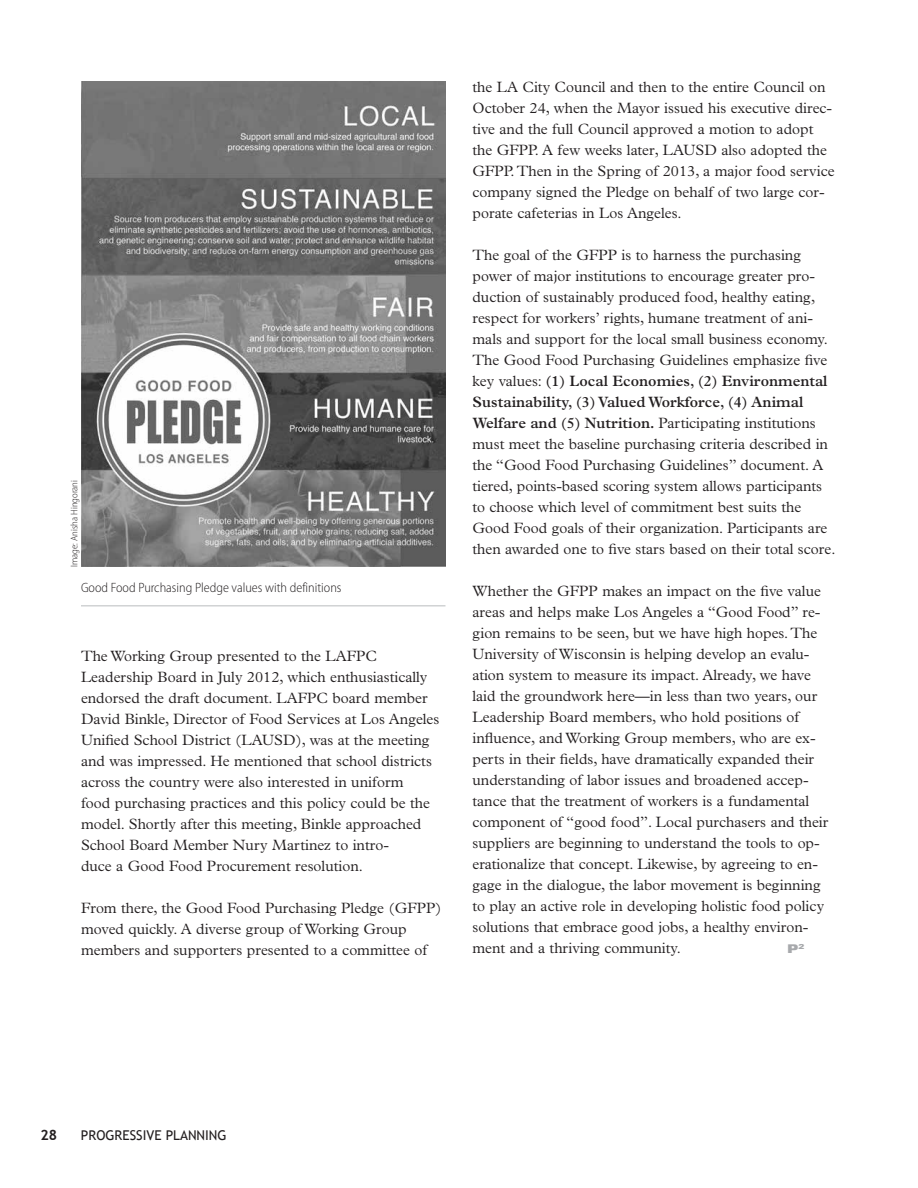
<style>
.page{position:relative;width:918px;height:1188px;background:#fff}
.page>*{position:absolute;margin:0;border:0;box-sizing:border-box;transform-origin:0 0}
.t1{font:300 15px/21px "Plantin";color:#231f20}
.t2{font:700 14.25px "Trebuchet MS";color:#231f20}
.t3{font:300 semi-condensed 13.5px "Myriad Pro";color:#231f20}
.t4{font:13.5px "Trebuchet MS";color:#231f20}
.t5{font:12px "Univers LT Std X Black Ex";color:#a7a9ac}
.t6{font:300 semi-condensed 9.75px "Myriad Pro";color:#231f20}
.s1{font-weight:600}
</style>
<div class="page">
<img style="left:81px;top:81px;width:365px;height:486px">
<hr style="left:81px;top:605px;width:365px;height:2px;background:#d1d3d4">
<p class="t6" style="left:69px;top:567px;width:89px;rotate:-90deg">Image: Anisha Hingorani</p>
<p class="t3" style="left:81px;top:580px;width:262px">Good Food Purchasing Pledge values with definitions</p>
<p class="t1" style="left:81px;top:646px;width:360px">The Working Group presented to the LAFPC Leadership Board in July 2012, which enthusiastically endorsed the draft document. LAFPC board member David Binkle, Director of Food Services at Los Angeles Unified School District (LAUSD), was at the meeting and was impressed. He mentioned that school districts across the country were also interested in uniform<br>food purchasing practices and this policy could be the model. Shortly after this meeting, Binkle approached School Board Member Nury Martinez to intro-<br>duce a Good Food Procurement resolution.</p>
<p class="t1" style="left:81px;top:898px;width:362px">From there, the Good Food Purchasing Pledge (GFPP) moved quickly. A diverse group of Working Group members and supporters presented to a committee of</p>
<p class="t1" style="left:472px;top:77px;width:364px">the LA City Council and then to the entire Council on October 24, when the Mayor issued his executive direc&shy;tive and the full Council approved a motion to adopt the GFPP. A few weeks later, LAUSD also adopted the GFPP. Then in the Spring of 2013, a major food service company signed the Pledge on behalf of two large cor&shy;porate cafeterias in Los Angeles.</p>
<p class="t1" style="left:472px;top:245px;width:364px">The goal of the GFPP is to harness the purchasing power of major institutions to encourage greater pro&shy;duction of sustainably produced food, healthy eating, respect for workers’ rights, humane treatment of ani&shy;mals and support for the local small business economy.<br>The Good Food Purchasing Guidelines emphasize five key values: <span class="s1">(1) Local Economies, (2) Environmental Sustainability, (3) Valued Workforce, (4) Animal Welfare and (5) Nutrition.</span> Participating institutions must meet the baseline purchasing criteria described in the “Good Food Purchasing Guidelines” document. A tiered, points-based scoring system allows participants to choose which level of commitment best suits the Good Food goals of their organization. Participants are then awarded one to five stars based on their total score.</p>
<p class="t1" style="left:472px;top:581px;width:357px">Whether the GFPP makes an impact on the five value areas and helps make Los Angeles a “Good Food” re&shy;gion remains to be seen, but we have high hopes. The University of Wisconsin is helping develop an evalu&shy;ation system to measure its impact. Already, we have laid the groundwork here—in less than two years, our Leadership Board members, who hold positions of influence, and Working Group members, who are ex&shy;perts in their fields, have dramatically expanded their understanding of labor issues and broadened accep&shy;tance that the treatment of workers is a fundamental component of “good food”. Local purchasers and their suppliers are beginning to understand the tools to op&shy;erationalize that concept. Likewise, by agreeing to en&shy;gage in the dialogue, the labor movement is beginning to play an active role in developing holistic food policy solutions that embrace good jobs, a healthy environ&shy;ment and a thriving community.</p>
<p class="t5" style="left:787px;top:942px;width:19px">P<sup>2</sup></p>
<p class="t2" style="left:40px;top:1126px;width:18px">28</p>
<p class="t4" style="left:81px;top:1127px;width:147px">PROGRESSIVE PLANNING</p>
</div>
